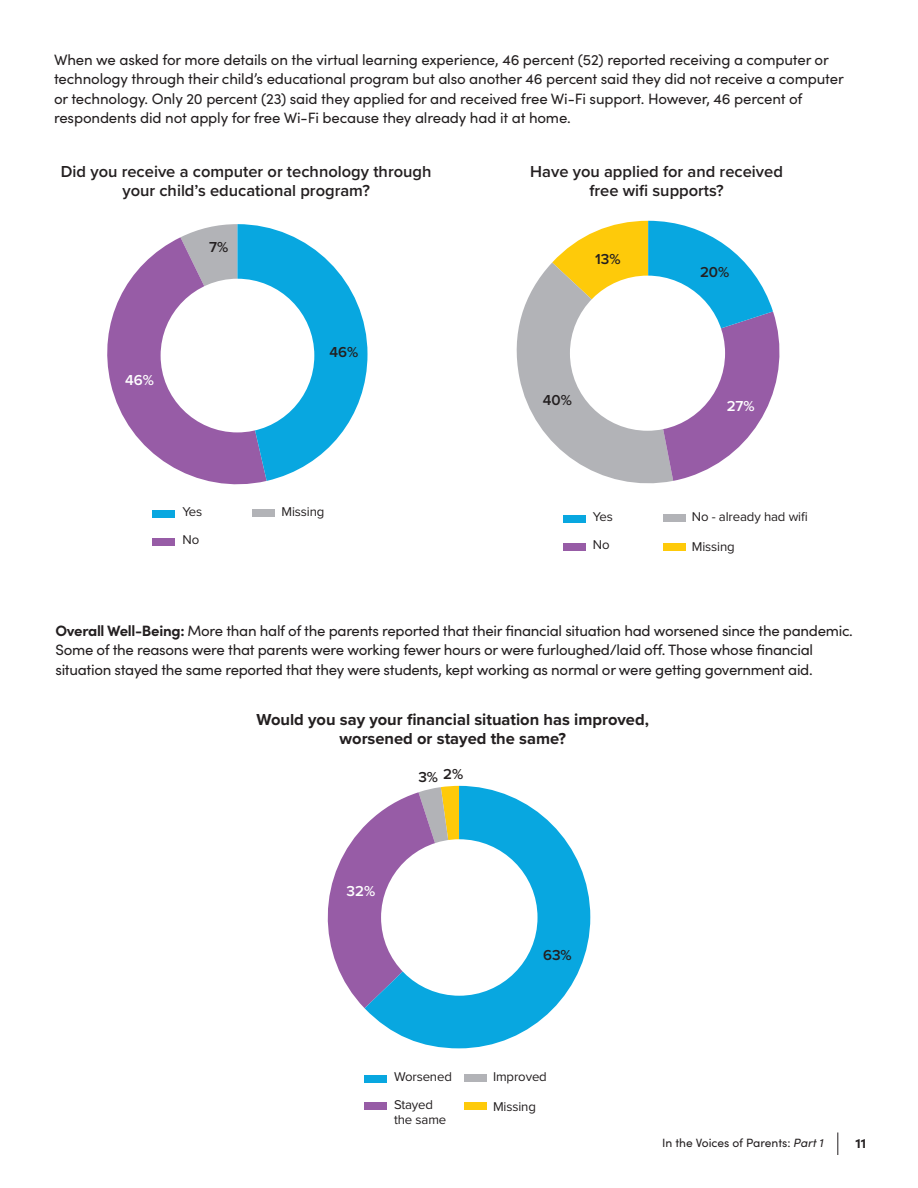
<style>
.page{position:relative;width:918px;height:1188px;background:#fff}
.page>*{position:absolute;margin:0;border:0;box-sizing:border-box;transform-origin:0 0}
.t1{font:600 16.5px/19.5px "Proxima Nova";color:#231f20;text-align:center}
.t2{font:700 16.5px/19.5px "Proxima Nova";color:#231f20;text-align:center}
.t3{font:15px/19.5px "Sofia Pro";letter-spacing:-.02em;color:#231f20}
.t4{font:600 15px "Proxima Nova";color:#231f20}
.t5{font:600 15px "Proxima Nova";color:#fff}
.t6{font:700 13.5px "Sofia Pro";color:#231f20}
.t7{font:13.2px/14.9px "Proxima Nova";letter-spacing:-.01em;color:#231f20}
.t8{font:12px "Sofia Pro";letter-spacing:-.005em;color:#231f20}
.s1{font-weight:700}
.s2{font-style:italic}
</style>
<div class="page">
<svg style="left:837px;top:1132px;width:1px;height:23px"></svg>
<svg style="left:107px;top:237px;width:159px;height:248px;fill:#975ca6"></svg>
<svg style="left:180px;top:224px;width:188px;height:257px"></svg>
<div style="left:161px;top:279px;width:153px;height:153px;background:#fff;border-radius:50%"></div>
<div style="left:152px;top:510px;width:23px;height:8px;background:#08a7e0"></div>
<div style="left:152px;top:538px;width:23px;height:7px;background:#975ca6"></div>
<div style="left:253px;top:509px;width:22px;height:7px;background:#b2b3b7"></div>
<svg style="left:516px;top:221px;width:264px;height:263px"></svg>
<div style="left:570px;top:276px;width:155px;height:155px;background:#fff;border-radius:50%"></div>
<div style="left:563px;top:516px;width:22px;height:7px;background:#08a7e0"></div>
<div style="left:563px;top:543px;width:22px;height:8px;background:#975ca6"></div>
<div style="left:663px;top:514px;width:23px;height:8px;background:#b2b3b7"></div>
<div style="left:663px;top:543px;width:23px;height:7px;background:#feca0a"></div>
<svg style="left:327px;top:825px;width:38px;height:183px"></svg>
<svg style="left:365px;top:786px;width:225px;height:262px;fill:#08a7e0"></svg>
<div style="left:381px;top:839px;width:157px;height:157px;background:#fff;border-radius:50%"></div>
<div style="left:364px;top:1075px;width:23px;height:8px;background:#08a7e0"></div>
<div style="left:364px;top:1103px;width:23px;height:7px;background:#975ca6"></div>
<div style="left:464px;top:1074px;width:23px;height:7px;background:#b2b3b7"></div>
<div style="left:464px;top:1103px;width:23px;height:7px;background:#feca0a"></div>
<p class="t3" style="left:54px;top:49px;width:791px">When we asked for more details on the virtual learning experience, 46 percent (52) reported receiving a computer or technology through their child’s educational program but also another 46 percent said they did not receive a computer or technology. Only 20 percent (23) said they applied for and received free Wi-Fi support. However, 46 percent of respondents did not apply for free Wi-Fi because they already had it at home.</p>
<p class="t1" style="left:61px;top:161px;width:372px">Did you receive a computer or technology through your child’s educational program?</p>
<p class="t4" style="left:209px;top:236px;width:21px">7%</p>
<p class="t5" style="left:125px;top:368px;width:30px">46%</p>
<p class="t7" style="left:182px;top:504px;width:21px">Yes</p>
<p class="t7" style="left:182px;top:532px;width:18px">No</p>
<p class="t4" style="left:329px;top:341px;width:30px">46%</p>
<p class="t7" style="left:281px;top:504px;width:44px">Missing</p>
<p class="t1" style="left:530px;top:161px;width:254px">Have you applied for and received free wifi supports?</p>
<p class="t4" style="left:595px;top:247px;width:27px">13%</p>
<p class="t4" style="left:543px;top:389px;width:31px">40%</p>
<p class="t7" style="left:593px;top:509px;width:21px">Yes</p>
<p class="t7" style="left:593px;top:537px;width:18px">No</p>
<p class="t4" style="left:700px;top:261px;width:31px">20%</p>
<p class="t5" style="left:727px;top:395px;width:30px">27%</p>
<p class="t7" style="left:692px;top:509px;width:117px">No - already had wifi</p>
<p class="t7" style="left:692px;top:539px;width:44px">Missing</p>
<p class="t3" style="left:56px;top:620px;width:799px"><span class="s1">Overall Well-Being:</span> More than half of the parents reported that their financial situation had worsened since the pandemic.<br>Some of the reasons were that parents were working fewer hours or were furloughed/laid off. Those whose financial situation stayed the same reported that they were students, kept working as normal or were getting government aid.</p>
<p class="t2" style="left:257px;top:709px;width:394px">Would you say your financial situation has improved, worsened or stayed the same?</p>
<p class="t4" style="left:418px;top:766px;width:21px">3%</p>
<p class="t4" style="left:443px;top:763px;width:22px">2%</p>
<p class="t5" style="left:347px;top:879px;width:30px">32%</p>
<p class="t4" style="left:543px;top:944px;width:30px">63%</p>
<p class="t7" style="left:394px;top:1068px;width:59px">Worsened</p>
<p class="t7" style="left:394px;top:1096px;width:54px">Stayed the same</p>
<p class="t7" style="left:493px;top:1068px;width:55px">Improved</p>
<p class="t7" style="left:493px;top:1098px;width:44px">Missing</p>
<p class="t8" style="left:662px;top:1134px;width:163px">In the Voices of Parents: <span class="s2">Part 1</span></p>
<p class="t6" style="left:855px;top:1133px;width:12px">11</p>
</div>
